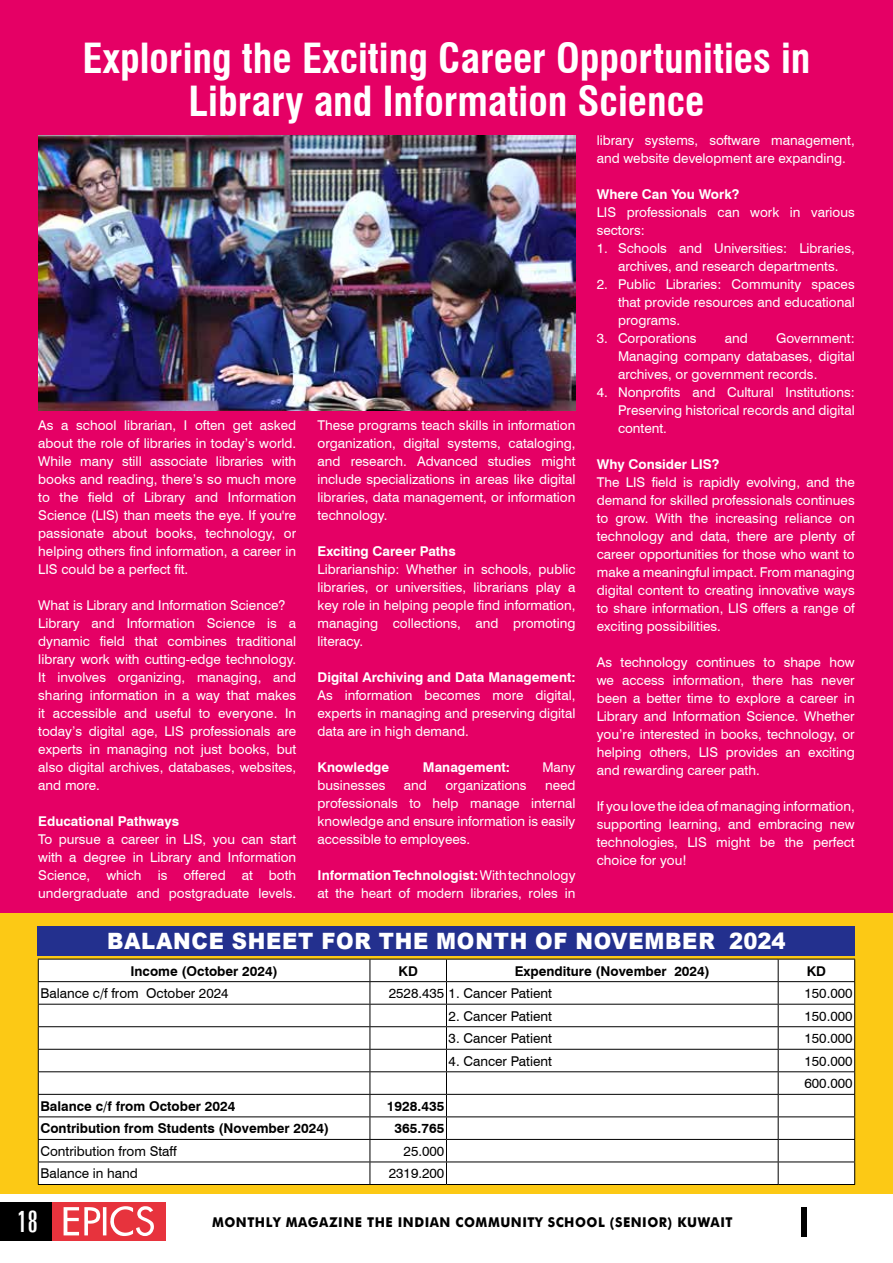
<style>
.page{position:relative;width:893px;height:1263px;background:#fff}
.page>*{position:absolute;margin:0;border:0;box-sizing:border-box;transform-origin:0 0}
.t1{font:700 condensed 40.5px/43.5px "Swiss 721 BT";color:#fff;text-align:center}
.t2{font:extra-condensed 30px "Zurich BT";color:#fff}
.t3{font:900 22.5px "Arial";letter-spacing:.035em;color:#fff;scale:.94 1}
.t4{font:13.5px/18px "Swiss 721 BT";color:#fff;text-align:justify}
.t5{font:13.5px/22.5px "Swiss 721 BT";color:#000}
.t6{font:700 13.5px "Swiss 721 BT";color:#000}
.t7{font:700 13.5px "Swiss 721 BT";color:#fff}
.t8{font:700 13.5px "Futura";letter-spacing:.04em;color:#000;scale:.95 1}
.s1{font-weight:700}
</style>
<div class="page">
<div style="left:0;top:0;width:893px;height:913px;background:#e50065"></div>
<div style="left:0;top:913px;width:893px;height:281px;background:#fcc915"></div>
<div style="left:38px;top:926px;width:817px;height:30px;background:#23308e"></div>
<div style="left:39px;top:960px;width:815px;height:224px;background:#fff"></div>
<hr style="left:38px;top:959px;width:332px;height:1px;background:#000">
<hr style="left:370px;top:959px;width:76px;height:1px;background:#000">
<hr style="left:446px;top:959px;width:332px;height:1px;background:#000">
<hr style="left:778px;top:959px;width:77px;height:1px;background:#000">
<hr style="left:38px;top:981px;width:332px;height:1px;background:#000">
<hr style="left:370px;top:981px;width:76px;height:1px;background:#000">
<hr style="left:446px;top:981px;width:332px;height:1px;background:#000">
<hr style="left:778px;top:981px;width:77px;height:1px;background:#000">
<hr style="left:38px;top:1004px;width:332px;height:1px;background:#000">
<hr style="left:370px;top:1004px;width:76px;height:1px;background:#000">
<hr style="left:446px;top:1004px;width:332px;height:1px;background:#000">
<hr style="left:778px;top:1004px;width:77px;height:1px;background:#000">
<hr style="left:38px;top:1026px;width:332px;height:1px;background:#000">
<hr style="left:370px;top:1026px;width:76px;height:1px;background:#000">
<hr style="left:446px;top:1026px;width:332px;height:1px;background:#000">
<hr style="left:778px;top:1026px;width:77px;height:1px;background:#000">
<hr style="left:38px;top:1049px;width:332px;height:1px;background:#000">
<hr style="left:370px;top:1049px;width:76px;height:1px;background:#000">
<hr style="left:446px;top:1049px;width:332px;height:1px;background:#000">
<hr style="left:778px;top:1049px;width:77px;height:1px;background:#000">
<hr style="left:38px;top:1071px;width:332px;height:1px;background:#000">
<hr style="left:370px;top:1071px;width:76px;height:1px;background:#000">
<hr style="left:446px;top:1071px;width:332px;height:1px;background:#000">
<hr style="left:778px;top:1071px;width:77px;height:1px;background:#000">
<hr style="left:38px;top:1094px;width:332px;height:1px;background:#000">
<hr style="left:370px;top:1094px;width:76px;height:1px;background:#000">
<hr style="left:446px;top:1094px;width:332px;height:1px;background:#000">
<hr style="left:778px;top:1094px;width:77px;height:1px;background:#000">
<hr style="left:38px;top:1116px;width:332px;height:1px;background:#000">
<hr style="left:370px;top:1116px;width:76px;height:1px;background:#000">
<hr style="left:446px;top:1116px;width:332px;height:1px;background:#000">
<hr style="left:778px;top:1116px;width:77px;height:1px;background:#000">
<hr style="left:38px;top:1139px;width:332px;height:1px;background:#000">
<hr style="left:370px;top:1139px;width:76px;height:1px;background:#000">
<hr style="left:446px;top:1139px;width:332px;height:1px;background:#000">
<hr style="left:778px;top:1139px;width:77px;height:1px;background:#000">
<hr style="left:38px;top:1161px;width:332px;height:1px;background:#000">
<svg style="left:38px;top:959px;width:1px;height:225px"></svg>
<hr style="left:370px;top:1161px;width:76px;height:1px;background:#000">
<svg style="left:370px;top:959px;width:1px;height:225px"></svg>
<hr style="left:446px;top:1161px;width:332px;height:1px;background:#000">
<svg style="left:446px;top:959px;width:1px;height:225px"></svg>
<hr style="left:778px;top:1161px;width:77px;height:1px;background:#000">
<svg style="left:778px;top:959px;width:1px;height:225px"></svg>
<svg style="left:854px;top:959px;width:1px;height:225px"></svg>
<hr style="left:38px;top:1184px;width:332px;height:1px;background:#000">
<hr style="left:370px;top:1184px;width:76px;height:1px;background:#000">
<hr style="left:446px;top:1184px;width:332px;height:1px;background:#000">
<hr style="left:778px;top:1184px;width:77px;height:1px;background:#000">
<img style="left:38px;top:135px;width:537px;height:275px">
<div style="left:0;top:1202px;width:53px;height:39px;background:#000"></div>
<div style="left:53px;top:1202px;width:113px;height:39px;background:#e7333d"></div>
<svg style="left:64px;top:1206px;width:90px;height:30px"></svg>
<div style="left:801px;top:1207px;width:6px;height:29px;background:#000"></div>
<h1 class="t1" style="left:82px;top:36px;width:730px">Exploring the Exciting Career Opportunities in<br>Library and Information Science</h1>
<p class="t4" style="left:38px;top:416px;width:259px">As a school librarian, I often get asked about the role of libraries in today’s world.<br>While many still associate libraries with books and reading, there’s so much more to the field of Library and Information Science (LIS) than meets the eye. If you're passionate about books, technology, or helping others find information, a career in LIS could be a perfect fit.</p>
<p class="t4" style="left:38px;top:596px;width:259px;text-align:left">What is Library and Information Science?<br>Library and Information Science is a dynamic field that combines traditional library work with cutting-edge technology.<br>It involves organizing, managing, and sharing information in a way that makes it accessible and useful to everyone. In today’s digital age, LIS professionals are experts in managing not just books, but also digital archives, databases, websites, and more.</p>
<p class="t7" style="left:38px;top:812px;width:142px">Educational Pathways</p>
<p class="t4" style="left:38px;top:830px;width:259px">To pursue a career in LIS, you can start with a degree in Library and Information Science, which is offered at both undergraduate and postgraduate levels.</p>
<p class="t4" style="left:317px;top:415px;width:259px">These programs teach skills in information organization, digital systems, cataloging, and research. Advanced studies might include specializations in areas like digital libraries, data management, or information technology.</p>
<p class="t7" style="left:317px;top:542px;width:140px">Exciting Career Paths</p>
<p class="t4" style="left:317px;top:559px;width:259px">Librarianship: Whether in schools, public libraries, or universities, librarians play a key role in helping people find information, managing collections, and promoting literacy.</p>
<p class="t7" style="left:317px;top:668px;width:259px">Digital Archiving and Data Management:</p>
<p class="t4" style="left:317px;top:685px;width:259px">As information becomes more digital, experts in managing and preserving digital data are in high demand.</p>
<p class="t7" style="left:317px;top:758px;width:73px">Knowledge</p>
<p class="t7" style="left:423px;top:758px;width:88px">Management:</p>
<p class="t4" style="left:542px;top:757px;width:35px">Many</p>
<p class="t4" style="left:317px;top:775px;width:69px">businesses</p>
<p class="t4" style="left:404px;top:775px;width:25px">and</p>
<p class="t4" style="left:445px;top:775px;width:83px">organizations</p>
<p class="t4" style="left:317px;top:775px;width:259px;text-indent:227px">need professionals to help manage internal knowledge and ensure information is easily accessible to employees.</p>
<p class="t4" style="left:317px;top:865px;width:259px"><span class="s1">Information Technologist:</span> With technology at the heart of modern libraries, roles in</p>
<p class="t4" style="left:597px;top:131px;width:259px">library systems, software management, and website development are expanding.</p>
<p class="t7" style="left:597px;top:185px;width:144px">Where Can You Work?</p>
<p class="t4" style="left:597px;top:203px;width:259px">LIS professionals can work in various sectors:</p>
<p class="t4" style="left:597px;top:239px;width:259px;text-align:center">1. Schools and Universities: Libraries, archives, and research departments.</p>
<p class="t4" style="left:618px;top:275px;width:238px;text-indent:-21px">2. Public Libraries: Community spaces that provide resources and educational programs.</p>
<p class="t4" style="left:597px;top:329px;width:101px">3. Corporations</p>
<p class="t4" style="left:725px;top:329px;width:25px">and</p>
<p class="t4" style="left:618px;top:329px;width:238px;text-indent:158px">Government:<br>Managing company databases, digital archives, or government records.</p>
<p class="t4" style="left:618px;top:383px;width:238px;text-indent:-21px">4. Nonprofits and Cultural Institutions:<br>Preserving historical records and digital content.</p>
<p class="t7" style="left:597px;top:455px;width:124px">Why Consider LIS?</p>
<p class="t4" style="left:597px;top:473px;width:259px">The LIS field is rapidly evolving, and the demand for skilled professionals continues to grow. With the increasing reliance on technology and data, there are plenty of career opportunities for those who want to make a meaningful impact. From managing digital content to creating innovative ways to share information, LIS offers a range of exciting possibilities.</p>
<p class="t4" style="left:597px;top:653px;width:259px">As technology continues to shape how we access information, there has never been a better time to explore a career in Library and Information Science. Whether you’re interested in books, technology, or helping others, LIS provides an exciting and rewarding career path.</p>
<p class="t4" style="left:597px;top:797px;width:259px">If you love the idea of managing information, supporting learning, and embracing new technologies, LIS might be the perfect choice for you!</p>
<h3 class="t3" style="left:107px;top:925px;width:723px">BALANCE SHEET FOR THE MONTH OF NOVEMBER 2024</h3>
<p class="t6" style="left:130px;top:961px;width:149px">Income (October 2024)</p>
<p class="t6" style="left:399px;top:961px;width:21px">KD</p>
<p class="t6" style="left:515px;top:961px;width:197px">Expenditure (November 2024)</p>
<p class="t6" style="left:807px;top:961px;width:21px">KD</p>
<p class="t5" style="left:40px;top:981px;width:190px">Balance c/f from October 2024</p>
<p class="t5" style="left:389px;top:981px;width:165px">2528.435 1. Cancer Patient</p>
<p class="t5" style="left:804px;top:981px;width:50px">150.000</p>
<p class="t5" style="left:449px;top:1004px;width:105px">2. Cancer Patient</p>
<p class="t5" style="left:804px;top:1004px;width:50px">150.000</p>
<p class="t5" style="left:449px;top:1026px;width:105px">3. Cancer Patient</p>
<p class="t5" style="left:804px;top:1026px;width:50px">150.000</p>
<p class="t5" style="left:449px;top:1049px;width:105px">4. Cancer Patient</p>
<p class="t5" style="left:804px;top:1049px;width:50px">150.000<br>600.000</p>
<p class="t6" style="left:40px;top:1096px;width:196px">Balance c/f from October 2024</p>
<p class="t6" style="left:387px;top:1096px;width:59px">1928.435</p>
<p class="t6" style="left:40px;top:1119px;width:290px">Contribution from Students (November 2024)</p>
<p class="t6" style="left:395px;top:1119px;width:51px">365.765</p>
<p class="t5" style="left:40px;top:1139px;width:138px">Contribution from Staff</p>
<p class="t5" style="left:404px;top:1139px;width:42px">25.000</p>
<p class="t5" style="left:40px;top:1162px;width:99px">Balance in hand</p>
<p class="t5" style="left:389px;top:1162px;width:57px">2319.200</p>
<h2 class="t2" style="left:17px;top:1204px;width:23px">18</h2>
<p class="t8" style="left:212px;top:1212px;width:549px">MONTHLY MAGAZINE THE INDIAN COMMUNITY SCHOOL (SENIOR) KUWAIT</p>
</div>
